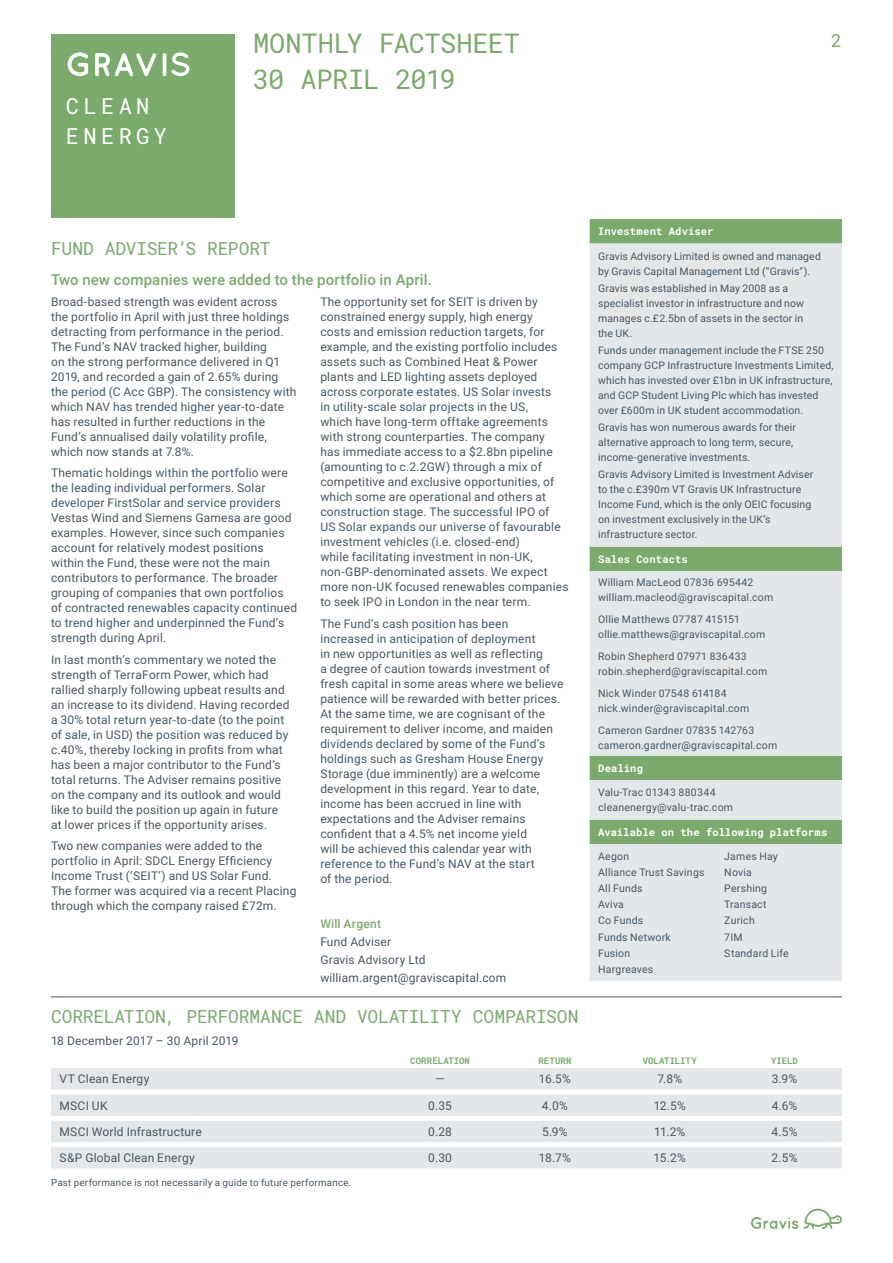
<style>
.page{position:relative;width:893px;height:1263px;background:#fff}
.page>*{position:absolute;margin:0;border:0;box-sizing:border-box;transform-origin:0 0}
.t1{font:27px/36px "Roboto Mono";letter-spacing:-.015em;color:#7aaa6c}
.t2{font:22.05px/30px "Roboto Mono";letter-spacing:.2em;color:#fff}
.t3{font:18px "Roboto Mono";letter-spacing:-.01em;color:#7aaa6c}
.t4{font:500 15px "Roboto";letter-spacing:.01em;color:#7aaa6c}
.t5{font:12px/15px "Roboto";letter-spacing:.015em;color:#475865}
.t6{font:500 12px "Roboto";letter-spacing:.02em;color:#7aaa6c}
.t7{font:10.5px/15px "Roboto";letter-spacing:.015em;color:#475865}
.t8{font:700 10.5px "Roboto Mono";letter-spacing:.01em;color:#fff}
.t9{font:9.75px "Roboto";letter-spacing:.025em;color:#475865}
.t10{font:700 9px "Roboto Mono";letter-spacing:.01em;color:#7aaa6c}
.s1{font-weight:700;color:#fff}
</style>
<div class="page">
<div style="left:51px;top:34px;width:184px;height:184px;background:#7aaa6c"></div>
<svg style="left:68px;top:52px;width:20px;height:24px"></svg>
<svg style="left:95px;top:53px;width:61px;height:23px"></svg>
<svg style="left:163px;top:52px;width:26px;height:24px"></svg>
<svg style="left:751px;top:1209px;width:91px;height:20px"></svg>
<div style="left:590px;top:219px;width:252px;height:25px;background:#7aaa6c"></div>
<svg style="left:590px;top:244px;width:252px;height:737px;background:#d9e1dd"></svg>
<hr style="left:51px;top:996px;width:791px;height:1px;background:#475865">
<div style="left:51px;top:1068px;width:791px;height:100px;background:#e4e7ea"></div>
<svg style="left:51px;top:1090px;width:791px;height:57px"></svg>
<h2 class="t2" style="left:66px;top:90px;width:103px">CLEAN<br>ENERGY</h2>
<h1 class="t1" style="left:253px;top:25px;width:268px">MONTHLY FACTSHEET<br>30 APRIL 2019</h1>
<h3 class="t3" style="left:831px;top:28px;width:12px">2</h3>
<p class="t8" style="left:598px;top:224px;width:117px">Investment Adviser</p>
<p class="t7" style="left:598px;top:248px;width:224px">Gravis Advisory Limited is owned and managed by Gravis Capital Management Ltd (“Gravis”).</p>
<p class="t7" style="left:598px;top:280px;width:207px">Gravis was established in May 2008 as a specialist investor in infrastructure and now manages c.£2.5bn of assets in the sector in the UK.</p>
<p class="t7" style="left:598px;top:342px;width:237px">Funds under management include the FTSE 250 company GCP Infrastructure Investments Limited, which has invested over £1bn in UK infrastructure, and GCP Student Living Plc which has invested over £600m in UK student accommodation.</p>
<p class="t7" style="left:598px;top:419px;width:199px">Gravis has won numerous awards for their alternative approach to long term, secure, income‑generative investments.</p>
<p class="t7" style="left:598px;top:466px;width:217px">Gravis Advisory Limited is Investment Adviser to the c.£390m VT Gravis UK Infrastructure Income Fund, which is the only OEIC focusing on investment exclusively in the UK’s infrastructure sector.</p>
<p class="t8" style="left:598px;top:551px;width:91px">Sales Contacts</p>
<p class="t7" style="left:598px;top:574px;width:177px">William MacLeod 07836 695442 william.macleod@graviscapital.com</p>
<p class="t7" style="left:598px;top:611px;width:169px">Ollie Matthews 07787 415151 ollie.matthews@graviscapital.com</p>
<p class="t7" style="left:598px;top:648px;width:171px">Robin Shepherd 07971 836433 robin.shepherd@graviscapital.com</p>
<p class="t7" style="left:598px;top:685px;width:153px">Nick Winder 07548 614184 nick.winder@graviscapital.com</p>
<p class="t7" style="left:598px;top:722px;width:181px">Cameron Gardner 07835 142763 cameron.gardner@graviscapital.com</p>
<p class="t8" style="left:598px;top:760px;width:46px">Dealing</p>
<p class="t7" style="left:598px;top:784px;width:136px">Valu-Trac 01343 880344 cleanenergy@valu-trac.com</p>
<p class="t8" style="left:598px;top:824px;width:231px">Available on the following platforms</p>
<p class="t7" style="left:598px;top:848px;width:108px;line-height:16px">Aegon<br>Alliance Trust Savings<br>All Funds<br>Aviva<br>Co Funds<br>Funds Network<br>Fusion<br>Hargreaves</p>
<p class="t7" style="left:724px;top:848px;width:66px;line-height:16px">James Hay<br>Novia<br>Pershing<br>Transact<br>Zurich<br>7IM<br>Standard Life</p>
<h3 class="t3" style="left:51px;top:236px;width:221px">FUND ADVISER’S REPORT</h3>
<p class="t4" style="left:51px;top:269px;width:382px">Two new companies were added to the portfolio in April.</p>
<p class="t5" style="left:51px;top:294px;width:247px">Broad-based strength was evident across the portfolio in April with just three holdings detracting from performance in the period.<br>The Fund’s NAV tracked higher, building<br>on the strong performance delivered in Q1<br>2019, and recorded a gain of 2.65% during the period (C Acc GBP). The consistency with which NAV has trended higher year‑to‑date has resulted in further reductions in the Fund’s annualised daily volatility profile, which now stands at 7.8%.</p>
<p class="t5" style="left:51px;top:465px;width:248px">Thematic holdings within the portfolio were the leading individual performers. Solar developer FirstSolar and service providers Vestas Wind and Siemens Gamesa are good examples. However, since such companies account for relatively modest positions within the Fund, these were not the main contributors to performance. The broader grouping of companies that own portfolios of contracted renewables capacity continued to trend higher and underpinned the Fund’s strength during April.</p>
<p class="t5" style="left:51px;top:652px;width:240px">In last month’s commentary we noted the strength of TerraForm Power, which had rallied sharply following upbeat results and an increase to its dividend. Having recorded a 30% total return year-to-date (to the point of sale, in USD) the position was reduced by c.40%, thereby locking in profits from what has been a major contributor to the Fund’s total returns. The Adviser remains positive on the company and its outlook and would like to build the position up again in future at lower prices if the opportunity arises.</p>
<p class="t5" style="left:51px;top:838px;width:247px">Two new companies were added to the portfolio in April: SDCL Energy Efficiency Income Trust (‘SEIT’) and US Solar Fund.<br>The former was acquired via a recent Placing through which the company raised £72m.</p>
<p class="t5" style="left:320px;top:294px;width:250px">The opportunity set for SEIT is driven by constrained energy supply, high energy<br>costs and emission reduction targets, for example, and the existing portfolio includes assets such as Combined Heat &amp; Power plants and LED lighting assets deployed across corporate estates. US Solar invests<br>in utility‑scale solar projects in the US,<br>which have long‑term offtake agreements with strong counterparties. The company<br>has immediate access to a $2.8bn pipeline (amounting to c.2.2GW) through a mix of competitive and exclusive opportunities, of which some are operational and others at construction stage. The successful IPO of<br>US Solar expands our universe of favourable investment vehicles (i.e. closed‑end)<br>while facilitating investment in non-UK, non‑GBP‑denominated assets. We expect more non-UK focused renewables companies to seek IPO in London in the near term.</p>
<p class="t5" style="left:320px;top:615px;width:245px">The Fund’s cash position has been increased in anticipation of deployment<br>in new opportunities as well as reflecting<br>a degree of caution towards investment of fresh capital in some areas where we believe patience will be rewarded with better prices.<br>At the same time, we are cognisant of the requirement to deliver income, and maiden dividends declared by some of the Fund’s holdings such as Gresham House Energy Storage (due imminently) are a welcome development in this regard. Year to date, income has been accrued in line with expectations and the Adviser remains confident that a 4.5% net income yield<br>will be achieved this calendar year with reference to the Fund’s NAV at the start<br>of the period.</p>
<p class="t6" style="left:320px;top:915px;width:62px">Will Argent</p>
<p class="t5" style="left:320px;top:932px;width:194px;line-height:18px">Fund Adviser<br>Gravis Advisory Ltd william.argent@graviscapital.com<span class="s1">a</span></p>
<h3 class="t3" style="left:51px;top:1004px;width:529px">CORRELATION, PERFORMANCE AND VOLATILITY COMPARISON</h3>
<p class="t5" style="left:51px;top:1033px;width:189px">18 December 2017 – 30 April 2019</p>
<p class="t10" style="left:410px;top:1054px;width:61px">CORRELATION</p>
<p class="t10" style="left:538px;top:1054px;width:35px">RETURN</p>
<p class="t10" style="left:643px;top:1054px;width:55px">VOLATILITY</p>
<p class="t10" style="left:771px;top:1054px;width:28px">YIELD</p>
<p class="t5" style="left:60px;top:1071px;width:91px">VT Clean Energy</p>
<p class="t5" style="left:435px;top:1071px;width:11px">—</p>
<p class="t5" style="left:539px;top:1071px;width:34px">16.5%</p>
<p class="t5" style="left:657px;top:1071px;width:26px">7.8%</p>
<p class="t5" style="left:772px;top:1071px;width:27px">3.9%</p>
<p class="t5" style="left:60px;top:1097px;width:50px">MSCI UK</p>
<p class="t5" style="left:428px;top:1097px;width:25px">0.35</p>
<p class="t5" style="left:542px;top:1097px;width:27px">4.0%</p>
<p class="t5" style="left:654px;top:1097px;width:34px">12.5%</p>
<p class="t5" style="left:772px;top:1097px;width:27px">4.6%</p>
<p class="t5" style="left:60px;top:1124px;width:144px">MSCI World Infrastructure</p>
<p class="t5" style="left:428px;top:1124px;width:25px">0.28</p>
<p class="t5" style="left:542px;top:1124px;width:27px">5.9%</p>
<p class="t5" style="left:654px;top:1124px;width:33px">11.2%</p>
<p class="t5" style="left:772px;top:1124px;width:27px">4.5%</p>
<p class="t5" style="left:60px;top:1150px;width:137px">S&amp;P Global Clean Energy</p>
<p class="t5" style="left:428px;top:1150px;width:25px">0.30</p>
<p class="t5" style="left:539px;top:1150px;width:33px">18.7%</p>
<p class="t5" style="left:654px;top:1150px;width:34px">15.2%</p>
<p class="t5" style="left:772px;top:1150px;width:27px">2.5%</p>
<p class="t9" style="left:51px;top:1176px;width:302px">Past performance is not necessarily a guide to future performance.</p>
</div>
